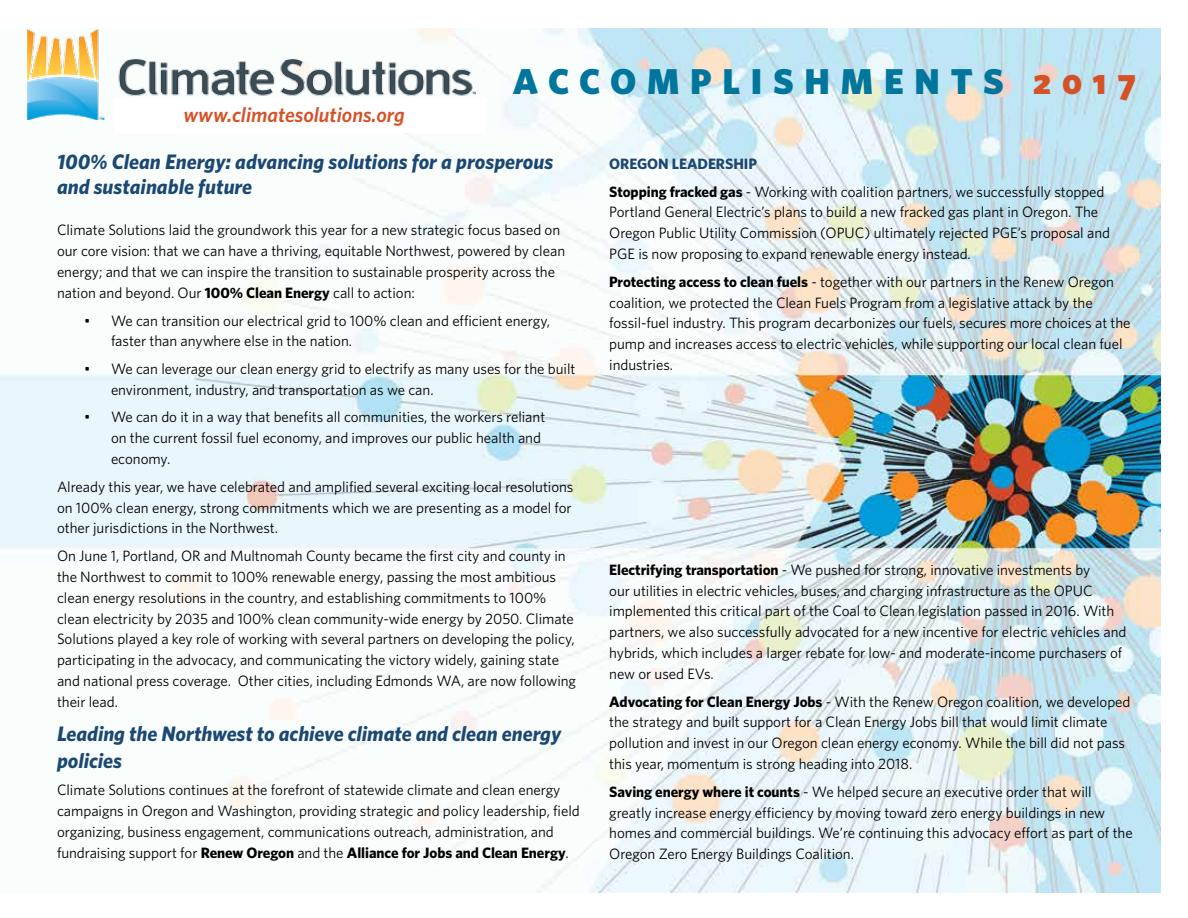
<style>
.page{position:relative;width:1188px;height:918px;background:#fff}
.page>*{position:absolute;margin:0;border:0;box-sizing:border-box;transform-origin:0 0}
.t1{font:36px "Whitney HTF Black SC";letter-spacing:.3em;color:#00769d}
.t2{font:italic 700 21px/25.2px "Whitney HTF";letter-spacing:-.005em;color:#1b4872}
.t3{font:italic 600 21px "Whitney HTF";color:#d55227}
.t4{font:15px/20.9px "Whitney HTF";letter-spacing:-.005em;color:#000}
.s1{color:#d55227}
.s2{font-weight:700}
.s3{font-weight:700;color:#1b4872}
</style>
<div class="page">
<img style="left:0;top:29px;width:1161px;height:864px">
<img style="left:27px;top:29px;width:449px;height:91px">
<div style="left:114px;top:98px;width:372px;height:35px;background:#fff"></div>
<h2 class="t3" style="left:184px;top:102px;width:223px">www.climatesolutions.org</h2>
<h1 class="t1" style="left:513px;top:60px;width:625px">ACCOMPLISHMENTS <span class="s1">2017</span></h1>
<h2 class="t2" style="left:57px;top:148px;width:498px">100% Clean Energy: advancing solutions for a prosperous and sustainable future</h2>
<p class="t4" style="left:57px;top:219px;width:510px">Climate Solutions laid the groundwork this year for a new strategic focus based on our core vision: that we can have a thriving, equitable Northwest, powered by clean energy; and that we can inspire the transition to sustainable prosperity across the nation and beyond. Our <span class="s2">100% Clean Energy</span> call to action:</p>
<p class="t4" style="left:111px;top:310px;width:441px;text-indent:-27px">• We can transition our electrical grid to 100% clean and efficient energy, faster than anywhere else in the nation.</p>
<p class="t4" style="left:111px;top:358px;width:466px;text-indent:-27px">• We can leverage our clean energy grid to electrify as many uses for the built environment, industry, and transportation as we can.</p>
<p class="t4" style="left:111px;top:407px;width:436px;text-indent:-27px">• We can do it in a way that benefits all communities, the workers reliant on the current fossil fuel economy, and improves our public health and economy.</p>
<p class="t4" style="left:57px;top:476px;width:518px">Already this year, we have celebrated and amplified several exciting local resolutions on 100% clean energy, strong commitments which we are presenting as a model for other jurisdictions in the Northwest.</p>
<p class="t4" style="left:57px;top:545px;width:521px">On June 1, Portland, OR and Multnomah County became the first city and county in the Northwest to commit to 100% renewable energy, passing the most ambitious clean energy resolutions in the country, and establishing commitments to 100% clean electricity by 2035 and 100% clean community-wide energy by 2050. Climate Solutions played a key role of working with several partners on developing the policy, participating in the advocacy, and communicating the victory widely, gaining state and national press coverage. Other cities, including Edmonds WA, are now following their lead.</p>
<h2 class="t2" style="left:57px;top:719px;width:506px;line-height:27px">Leading the Northwest to achieve climate and clean energy policies</h2>
<p class="t4" style="left:57px;top:779px;width:524px">Climate Solutions continues at the forefront of statewide climate and clean energy campaigns in Oregon and Washington, providing strategic and policy leadership, field organizing, business engagement, communications outreach, administration, and fundraising support for <span class="s2">Renew Oregon</span> and the <span class="s2">Alliance for Jobs and Clean Energy</span>.</p>
<p class="t4" style="left:609px;top:150px;width:497px;line-height:27.6px"><span class="s3">OREGON LEADERSHIP<br></span><span class="s2">Stopping fracked gas</span> - Working with coalition partners, we successfully stopped</p>
<p class="t4" style="left:609px;top:201px;width:502px">Portland General Electric’s plans to build a new fracked gas plant in Oregon. The<br>Oregon Public Utility Commission (OPUC) ultimately rejected PGE’s proposal and<br>PGE is now proposing to expand renewable energy instead.</p>
<p class="t4" style="left:609px;top:271px;width:523px"><span class="s2">Protecting access to clean fuels</span> - together with our partners in the Renew Oregon coalition, we protected the Clean Fuels Program from a legislative attack by the fossil-fuel industry. This program decarbonizes our fuels, secures more choices at the pump and increases access to electric vehicles, while supporting our local clean fuel industries.</p>
<p class="t4" style="left:609px;top:559px;width:519px"><span class="s2">Electrifying transportation</span> - We pushed for strong, innovative investments by<br>our utilities in electric vehicles, buses, and charging infrastructure as the OPUC implemented this critical part of the Coal to Clean legislation passed in 2016. With partners, we also successfully advocated for a new incentive for electric vehicles and hybrids, which includes a larger rebate for low- and moderate-income purchasers of new or used EVs.</p>
<p class="t4" style="left:609px;top:691px;width:523px"><span class="s2">Advocating for Clean Energy Jobs</span> - With the Renew Oregon coalition, we developed the strategy and built support for a Clean Energy Jobs bill that would limit climate pollution and invest in our Oregon clean energy economy. While the bill did not pass this year, momentum is strong heading into 2018.</p>
<p class="t4" style="left:609px;top:781px;width:525px"><span class="s2">Saving energy where it counts</span> - We helped secure an executive order that will greatly increase energy efficiency by moving toward zero energy buildings in new homes and commercial buildings. We’re continuing this advocacy effort as part of the Oregon Zero Energy Buildings Coalition.</p>
</div>
